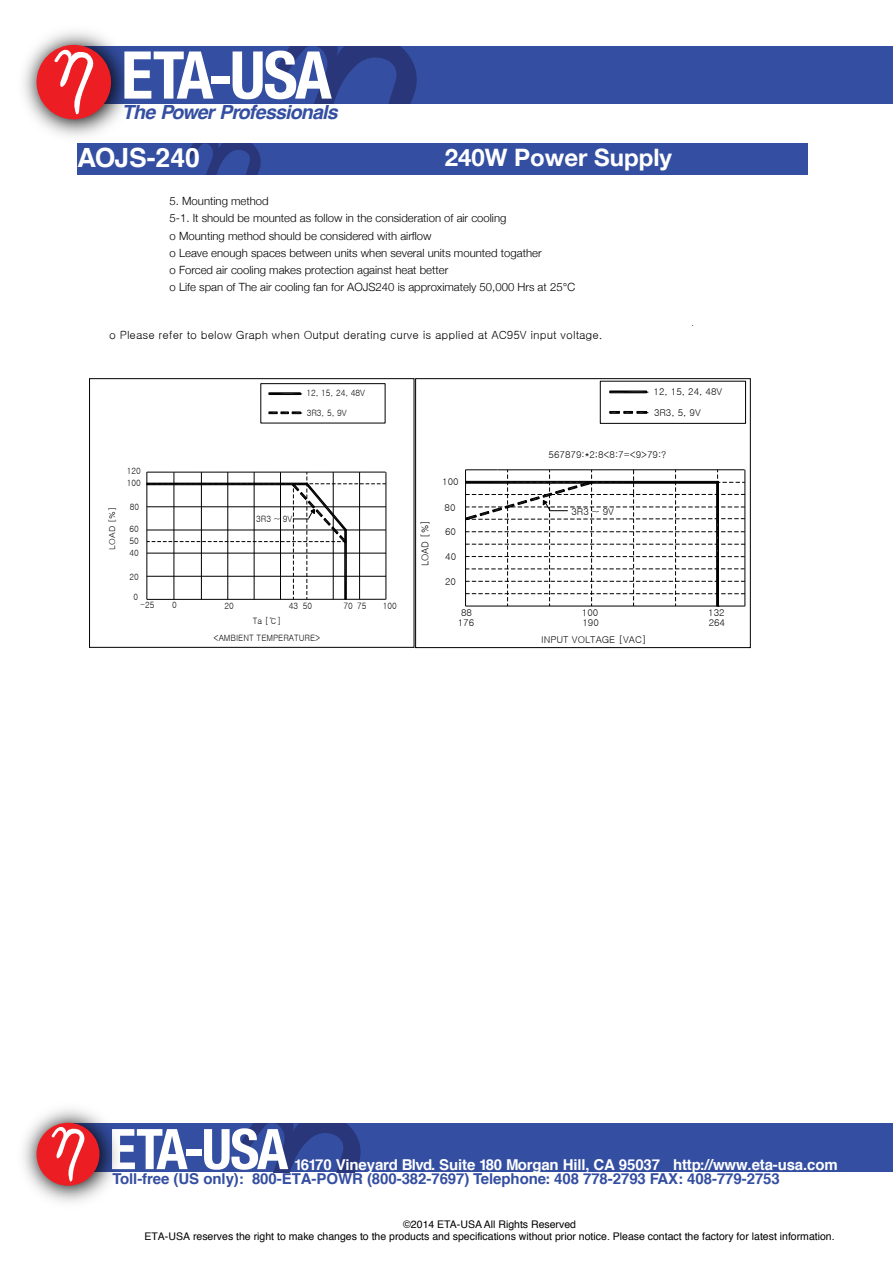
<style>
.page{position:relative;width:893px;height:1263px;background:#fff}
.page>*{position:absolute;margin:0;border:0;box-sizing:border-box;transform-origin:0 0}
.t1{font:700 condensed 66px "Helvetica Neue";letter-spacing:-.035em;color:#fff}
.t2{font:700 condensed 56.1px "Helvetica Neue";letter-spacing:-.035em;color:#fff}
.t3{font:700 26.55px "Helvetica";color:#fff}
.t4{font:700 24px "Helvetica Neue";color:#fff}
.t5{font:italic 700 19.5px "Helvetica";letter-spacing:-.04em;color:#344ea1}
.t6{font:700 15px "Helvetica";letter-spacing:-.005em;color:#344ea1}
.t7{font:700 15px "Helvetica";letter-spacing:-.01em;color:#fff}
.t8{font:300 11.4px/17.2px "Helvetica Neue";color:#000}
.t9{font:11.4px "Gulim";color:#000}
.t10{font:10.5px/12.8px "Helvetica";color:#000;text-align:center}
.t11{font:9.6px "Gulim";color:#000}
.t12{font:9.3px "Gulim";color:#000}
.t13{font:8.7px "Gulim";color:#000;scale:.93 1}
.t14{font:8.1px "Gulim";color:#000;scale:1.07 1}
</style>
<div class="page">
<div style="left:77px;top:143px;width:730px;height:32px;background:#344ea1"></div>
<svg style="left:186px;top:144px;width:75px;height:31px"></svg>
<div style="left:269px;top:393px;width:31px;height:2px;border:1px solid #000"></div>
<svg style="left:269px;top:412px;width:32px;height:2px"></svg>
<svg style="left:147px;top:472px;width:239px;height:128px"></svg>
<div style="left:89px;top:378px;width:325px;height:270px;border:1px solid #000"></div>
<svg style="left:465px;top:470px;width:280px;height:137px"></svg>
<div style="left:609px;top:391px;width:37px;height:2px;border:1px solid #000"></div>
<svg style="left:609px;top:411px;width:39px;height:2px"></svg>
<div style="left:415px;top:378px;width:335px;height:270px;border:1px solid #000"></div>
<div style="left:67px;top:1123px;width:825px;height:49px;background:#344ea1"></div>
<svg style="left:241px;top:1123px;width:120px;height:49px"></svg>
<img style="left:23px;top:1109px;width:93px;height:94px">
<div style="left:37px;top:1123px;width:62px;height:63px;background:#ec1e24;border-radius:50%"></div>
<svg style="left:52px;top:1126px;width:34px;height:56px"></svg>
<div style="left:79px;top:46px;width:813px;height:58px;background:#344ea1"></div>
<svg style="left:276px;top:46px;width:141px;height:57px"></svg>
<img style="left:23px;top:31px;width:105px;height:105px">
<div style="left:37px;top:45px;width:74px;height:74px;background:#ec1e24;border-radius:50%"></div>
<svg style="left:54px;top:49px;width:41px;height:66px"></svg>
<h1 class="t1" style="left:121px;top:20px;width:212px">ETA-USA</h1>
<h3 class="t5" style="left:122px;top:96px;width:217px">The Power Professionals</h3>
<h3 class="t3" style="left:77px;top:137px;width:124px">AOJS-240</h3>
<h3 class="t4" style="left:445px;top:139px;width:229px">240W Power Supply</h3>
<p class="t8" style="left:169px;top:192px;width:407px">5. Mounting method<br>5-1. It should be mounted as follow in the consideration of air cooling<br>o Mounting method should be considered with airflow<br>o Leave enough spaces between units when several units mounted togather<br>o Forced air cooling makes protection against heat better<br>o Life span of The air cooling fan for AOJS240 is approximately 50,000 Hrs at 25℃</p>
<p class="t9" style="left:109px;top:330px;width:495px">o Please refer to below Graph when Output derating curve is applied at AC95V input voltage.</p>
<p class="t13" style="left:306px;top:389px;width:65px">12, 15, 24, 48V</p>
<p class="t13" style="left:307px;top:408px;width:44px">3R3, 5, 9V</p>
<p class="t13" style="left:127px;top:467px;width:17px">120</p>
<p class="t13" style="left:130px;top:503px;width:12px">80</p>
<p class="t13" style="left:127px;top:479px;width:17px">100</p>
<p class="t14" style="left:108px;top:550px;width:41px;rotate:-90deg">LOAD [%]</p>
<p class="t13" style="left:256px;top:515px;width:41px">3R3 ~ 9V</p>
<p class="t13" style="left:129px;top:525px;width:12px">60</p>
<p class="t13" style="left:129px;top:537px;width:12px">50</p>
<p class="t13" style="left:129px;top:548px;width:12px">40</p>
<p class="t13" style="left:129px;top:572px;width:12px">20</p>
<p class="t13" style="left:133px;top:592px;width:7px">0</p>
<p class="t13" style="left:140px;top:601px;width:17px">-25</p>
<p class="t13" style="left:172px;top:601px;width:7px">0</p>
<p class="t13" style="left:224px;top:601px;width:12px">20</p>
<p class="t13" style="left:303px;top:601px;width:12px">50</p>
<p class="t13" style="left:357px;top:601px;width:12px">75</p>
<p class="t13" style="left:383px;top:601px;width:17px">100</p>
<p class="t13" style="left:289px;top:601px;width:12px">43</p>
<p class="t13" style="left:343px;top:601px;width:12px">70</p>
<p class="t13" style="left:253px;top:616px;width:32px">Ta [℃]</p>
<p class="t13" style="left:213px;top:634px;width:116px">&lt;AMBIENT TEMPERATURE&gt;</p>
<p class="t11" style="left:420px;top:566px;width:47px;rotate:-90deg">LOAD [%]</p>
<p class="t12" style="left:653px;top:387px;width:70px">12, 15, 24, 48V</p>
<p class="t12" style="left:654px;top:408px;width:48px">3R3, 5, 9V</p>
<p class="t12" style="left:442px;top:477px;width:18px">100</p>
<p class="t12" style="left:444px;top:502px;width:12px">80</p>
<p class="t12" style="left:445px;top:527px;width:12px">60</p>
<p class="t12" style="left:445px;top:552px;width:12px">40</p>
<p class="t12" style="left:445px;top:577px;width:12px">20</p>
<p class="t12" style="left:548px;top:450px;width:119px">567879:*2;8&lt;8:7=&lt;9&gt;79:?</p>
<p class="t12" style="left:571px;top:507px;width:44px">3R3 ~ 9V</p>
<p class="t12" style="left:461px;top:608px;width:12px">88</p>
<p class="t12" style="left:708px;top:608px;width:18px">132</p>
<p class="t12" style="left:582px;top:608px;width:18px">100</p>
<p class="t12" style="left:541px;top:635px;width:107px">INPUT VOLTAGE [VAC]</p>
<p class="t12" style="left:457px;top:618px;width:18px">176</p>
<p class="t12" style="left:582px;top:618px;width:18px">190</p>
<p class="t12" style="left:708px;top:618px;width:18px">264</p>
<h2 class="t2" style="left:109px;top:1103px;width:180px">ETA-USA</h2>
<h3 class="t7" style="left:294px;top:1152px;width:545px">16170 Vineyard Blvd. Suite 180 Morgan Hill, CA 95037 http://www.eta-usa.com</h3>
<h3 class="t6" style="left:113px;top:1167px;width:668px">Toll-free (US only): 800-ETA-POWR (800-382-7697) Telephone: 408 778-2793 FAX: 408-779-2753</h3>
<p class="t10" style="left:144px;top:1218px;width:691px">©2014 ETA-USA All Rights Reserved<br>ETA-USA reserves the right to make changes to the products and specifications without prior notice. Please contact the factory for latest information.</p>
</div>
